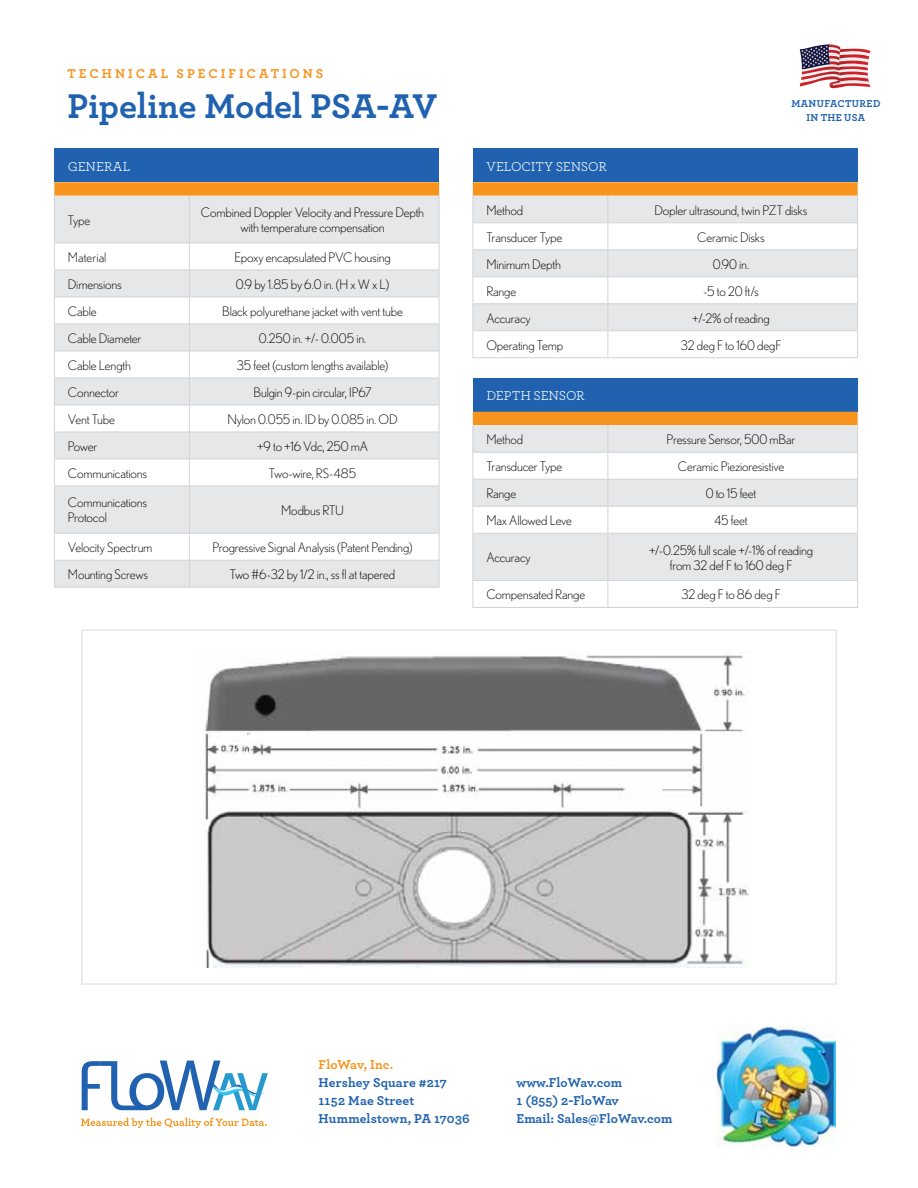
<style>
.page{position:relative;width:918px;height:1188px;background:#fff}
.page>*{position:absolute;margin:0;border:0;box-sizing:border-box;transform-origin:0 0}
.t1{font:700 36px "Archer";letter-spacing:-.005em;color:#2062af}
.t2{font:700 13.5px/18px "Archer";letter-spacing:.005em;color:#2062af}
.t3{font:700 13.5px "Archer";letter-spacing:.21em;color:#f7941e}
.t4{font:13.5px "Archer";letter-spacing:-.005em;color:#fff}
.t5{font:300 13.2px/15px "Nobel";letter-spacing:-.015em;color:#000;text-align:center}
.t6{font:700 10.5px/13.5px "Archer";letter-spacing:.04em;color:#2062af}
</style>
<div class="page">
<img style="left:717px;top:1026px;width:119px;height:121px">
<svg style="left:82px;top:1061px;width:186px;height:49px"></svg>
<svg style="left:81px;top:1118px;width:186px;height:10px"></svg>
<img style="left:204px;top:655px;width:545px;height:313px">
<div style="left:81px;top:629px;width:756px;height:356px;border:2px solid #e6e7e8"></div>
<svg style="left:800px;top:44px;width:70px;height:45px"></svg>
<div style="left:473px;top:148px;width:385px;height:34px;background:#2062af"></div>
<svg style="left:472px;top:182px;width:386px;height:175px"></svg>
<hr style="left:472px;top:222px;width:136px;height:1px;background:#d1d3d4">
<hr style="left:608px;top:222px;width:250px;height:1px;background:#d1d3d4">
<hr style="left:472px;top:249px;width:136px;height:1px;background:#d1d3d4">
<hr style="left:608px;top:249px;width:250px;height:1px;background:#d1d3d4">
<hr style="left:472px;top:276px;width:136px;height:1px;background:#d1d3d4">
<hr style="left:608px;top:276px;width:250px;height:1px;background:#d1d3d4">
<hr style="left:472px;top:303px;width:136px;height:1px;background:#d1d3d4">
<hr style="left:608px;top:303px;width:250px;height:1px;background:#d1d3d4">
<hr style="left:472px;top:330px;width:136px;height:1px;background:#d1d3d4">
<hr style="left:608px;top:330px;width:250px;height:1px;background:#d1d3d4">
<hr style="left:472px;top:357px;width:136px;height:1px;background:#d1d3d4">
<hr style="left:608px;top:357px;width:250px;height:1px;background:#d1d3d4">
<div style="left:54px;top:148px;width:385px;height:34px;background:#2062af"></div>
<svg style="left:55px;top:487px;width:384px;height:100px;fill:#e6e7e8"></svg>
<hr style="left:54px;top:486px;width:1px;height:47px;background:#d1d3d4">
<hr style="left:189px;top:486px;width:1px;height:47px;background:#d1d3d4">
<svg style="left:54px;top:534px;width:1px;height:53px"></svg>
<svg style="left:189px;top:534px;width:1px;height:53px"></svg>
<svg style="left:54px;top:182px;width:386px;height:304px"></svg>
<hr style="left:439px;top:486px;width:1px;height:47px;background:#d1d3d4">
<svg style="left:439px;top:534px;width:1px;height:53px"></svg>
<hr style="left:54px;top:243px;width:135px;height:1px;background:#d1d3d4">
<hr style="left:189px;top:243px;width:251px;height:1px;background:#d1d3d4">
<hr style="left:54px;top:270px;width:135px;height:1px;background:#d1d3d4">
<hr style="left:189px;top:270px;width:251px;height:1px;background:#d1d3d4">
<hr style="left:54px;top:297px;width:135px;height:1px;background:#d1d3d4">
<hr style="left:189px;top:297px;width:251px;height:1px;background:#d1d3d4">
<hr style="left:54px;top:324px;width:135px;height:1px;background:#d1d3d4">
<hr style="left:189px;top:324px;width:251px;height:1px;background:#d1d3d4">
<hr style="left:54px;top:351px;width:135px;height:1px;background:#d1d3d4">
<hr style="left:189px;top:351px;width:251px;height:1px;background:#d1d3d4">
<hr style="left:54px;top:378px;width:135px;height:1px;background:#d1d3d4">
<hr style="left:189px;top:378px;width:251px;height:1px;background:#d1d3d4">
<hr style="left:54px;top:405px;width:135px;height:1px;background:#d1d3d4">
<hr style="left:189px;top:405px;width:251px;height:1px;background:#d1d3d4">
<hr style="left:54px;top:432px;width:135px;height:1px;background:#d1d3d4">
<hr style="left:189px;top:432px;width:251px;height:1px;background:#d1d3d4">
<hr style="left:54px;top:459px;width:135px;height:1px;background:#d1d3d4">
<hr style="left:189px;top:459px;width:251px;height:1px;background:#d1d3d4">
<hr style="left:54px;top:486px;width:135px;height:1px;background:#d1d3d4">
<hr style="left:189px;top:486px;width:251px;height:1px;background:#d1d3d4">
<hr style="left:54px;top:533px;width:135px;height:1px;background:#d1d3d4">
<hr style="left:189px;top:533px;width:251px;height:1px;background:#d1d3d4">
<hr style="left:54px;top:560px;width:135px;height:1px;background:#d1d3d4">
<hr style="left:189px;top:560px;width:251px;height:1px;background:#d1d3d4">
<hr style="left:54px;top:587px;width:135px;height:1px;background:#d1d3d4">
<hr style="left:189px;top:587px;width:251px;height:1px;background:#d1d3d4">
<div style="left:473px;top:378px;width:385px;height:34px;background:#2062af"></div>
<svg style="left:472px;top:412px;width:386px;height:195px"></svg>
<hr style="left:472px;top:452px;width:136px;height:1px;background:#d1d3d4">
<hr style="left:608px;top:452px;width:250px;height:1px;background:#d1d3d4">
<hr style="left:472px;top:479px;width:136px;height:1px;background:#d1d3d4">
<hr style="left:608px;top:479px;width:250px;height:1px;background:#d1d3d4">
<hr style="left:472px;top:506px;width:136px;height:1px;background:#d1d3d4">
<hr style="left:608px;top:506px;width:250px;height:1px;background:#d1d3d4">
<hr style="left:472px;top:533px;width:136px;height:1px;background:#d1d3d4">
<hr style="left:608px;top:533px;width:250px;height:1px;background:#d1d3d4">
<hr style="left:472px;top:580px;width:136px;height:1px;background:#d1d3d4">
<hr style="left:608px;top:580px;width:250px;height:1px;background:#d1d3d4">
<hr style="left:472px;top:607px;width:136px;height:1px;background:#d1d3d4">
<hr style="left:608px;top:607px;width:250px;height:1px;background:#d1d3d4">
<p class="t3" style="left:68px;top:63px;width:92px">te ch nical</p>
<p class="t3" style="left:177px;top:63px;width:11px">spe</p>
<p class="t3" style="left:208px;top:63px;width:21px">cifi</p>
<p class="t3" style="left:247px;top:63px;width:23px">cati</p>
<p class="t3" style="left:290px;top:63px;width:34px">ons</p>
<h1 class="t1" style="left:68px;top:77px;width:371px">Pipeline Model PSA-AV</h1>
<p class="t4" style="left:68px;top:157px;width:64px">GENERAL</p>
<p class="t5" style="left:68px;top:212px;width:24px">Type</p>
<p class="t5" style="left:201px;top:205px;width:225px">Combined Doppler Velocity and Pressure Depth with temperature compensation</p>
<p class="t5" style="left:68px;top:249px;width:40px">Material</p>
<p class="t5" style="left:234px;top:249px;width:158px">Epoxy encapsulated PVC housing</p>
<p class="t5" style="left:68px;top:276px;width:55px">Dimensions</p>
<p class="t5" style="left:236px;top:276px;width:155px">0.9 by 1.85 by 6.0 in. (H x W x L)</p>
<p class="t5" style="left:68px;top:303px;width:30px">Cable</p>
<p class="t5" style="left:222px;top:303px;width:182px">Black polyurethane jacket with vent tube</p>
<p class="t5" style="left:68px;top:330px;width:75px">Cable Diameter</p>
<p class="t5" style="left:259px;top:330px;width:109px">0.250 in. +/- 0.005 in.</p>
<p class="t5" style="left:68px;top:357px;width:65px">Cable Length</p>
<p class="t5" style="left:237px;top:357px;width:153px">35 feet (custom lengths available)</p>
<p class="t5" style="left:68px;top:384px;width:53px">Connector</p>
<p class="t5" style="left:253px;top:384px;width:120px">Bulgin 9-pin circular, IP67</p>
<p class="t5" style="left:68px;top:411px;width:49px">Vent Tube</p>
<p class="t5" style="left:227px;top:411px;width:172px">Nylon 0.055 in. ID by 0.085 in. OD</p>
<p class="t5" style="left:68px;top:438px;width:31px">Power</p>
<p class="t5" style="left:257px;top:438px;width:112px">+9 to +16 Vdc, 250 mA</p>
<p class="t5" style="left:68px;top:465px;width:81px">Communications</p>
<p class="t5" style="left:269px;top:465px;width:89px">Two-wire, RS-485</p>
<p class="t5" style="left:68px;top:495px;width:81px;text-align:left">Communications<br>Protocol</p>
<p class="t5" style="left:281px;top:503px;width:64px">Modbus RTU</p>
<p class="t5" style="left:68px;top:540px;width:86px">Velocity Spectrum</p>
<p class="t5" style="left:212px;top:540px;width:202px">Progressive Signal Analysis (Patent Pending)</p>
<p class="t5" style="left:68px;top:567px;width:82px">Mounting Screws</p>
<p class="t5" style="left:230px;top:567px;width:167px">Two #6-32 by 1/2 in., ss fl at tapered</p>
<p class="t6" style="left:807px;top:96px;width:75px;text-indent:-15px">Manufactured in the</p>
<p class="t6" style="left:844px;top:110px;width:22px">USA</p>
<p class="t4" style="left:486px;top:157px;width:122px">VELOCITY SENSOR</p>
<p class="t5" style="left:486px;top:202px;width:38px">Method</p>
<p class="t5" style="left:655px;top:202px;width:155px">Dopler ultrasound, twin PZT disks</p>
<p class="t5" style="left:486px;top:229px;width:77px">Transducer Type</p>
<p class="t5" style="left:697px;top:229px;width:69px">Ceramic Disks</p>
<p class="t5" style="left:486px;top:256px;width:76px">Minimum Depth</p>
<p class="t5" style="left:713px;top:256px;width:38px">0.90 in.</p>
<p class="t5" style="left:486px;top:283px;width:31px">Range</p>
<p class="t5" style="left:703px;top:283px;width:57px">-5 to 20 ft/s</p>
<p class="t5" style="left:486px;top:310px;width:46px">Accuracy</p>
<p class="t5" style="left:692px;top:310px;width:79px">+/-2% of reading</p>
<p class="t5" style="left:486px;top:337px;width:78px">Operating Temp</p>
<p class="t5" style="left:681px;top:337px;width:102px">32 deg F to 160 degF</p>
<p class="t4" style="left:486px;top:386px;width:100px">DEPTH SENSOR</p>
<p class="t5" style="left:486px;top:432px;width:38px">Method</p>
<p class="t5" style="left:667px;top:432px;width:130px">Pressure Sensor, 500 mBar</p>
<p class="t5" style="left:486px;top:459px;width:77px">Transducer Type</p>
<p class="t5" style="left:678px;top:459px;width:108px">Ceramic Piezioresistive</p>
<p class="t5" style="left:486px;top:486px;width:31px">Range</p>
<p class="t5" style="left:706px;top:486px;width:52px">0 to 15 feet</p>
<p class="t5" style="left:486px;top:513px;width:87px">Max Allowed Leve</p>
<p class="t5" style="left:714px;top:513px;width:35px">45 feet</p>
<p class="t5" style="left:486px;top:550px;width:46px">Accuracy</p>
<p class="t5" style="left:649px;top:542px;width:166px">+/-0.25% full scale +/-1% of reading from 32 def F to 160 deg F</p>
<p class="t5" style="left:486px;top:587px;width:100px">Compensated Range</p>
<p class="t5" style="left:682px;top:587px;width:101px">32 deg F to 86 deg F</p>
<p class="t3" style="left:319px;top:1054px;width:76px">FloWav, Inc.</p>
<p class="t2" style="left:319px;top:1073px;width:153px">Hershey Square #217<br>1152 Mae Street<br>Hummelstown, PA 17036</p>
<p class="t2" style="left:517px;top:1073px;width:157px">www.FloWav.com<br>1 (855) 2-FloWav<br>Email: Sales@FloWav.com</p>
</div>
